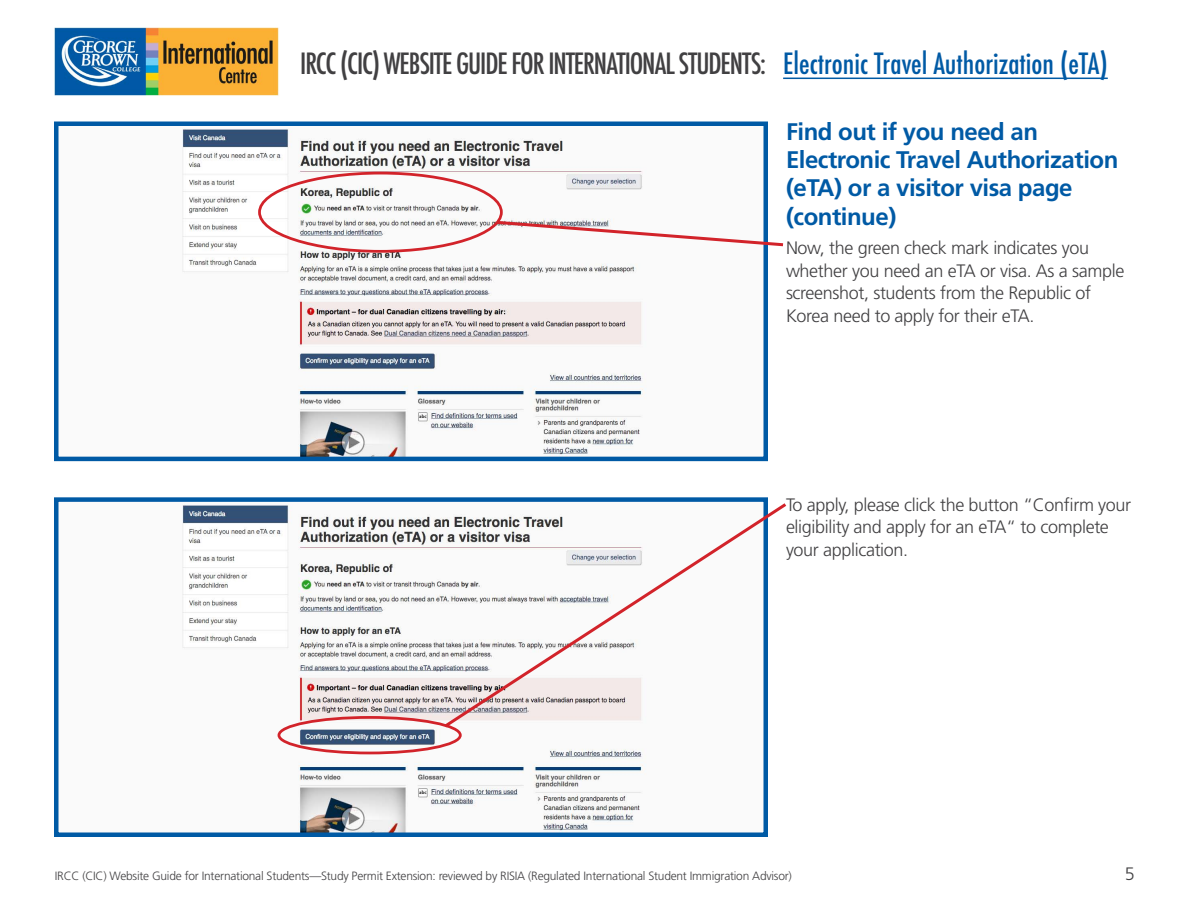
<style>
.page{position:relative;width:1188px;height:918px;background:#fff}
.page>*{position:absolute;margin:0;border:0;box-sizing:border-box;transform-origin:0 0}
.t1{font:500 condensed 28.5px "Futura";letter-spacing:-.035em;color:#414042}
.Header2{font:700 24px/28.5px "Frutiger LT Std";letter-spacing:-.02em;color:#005aa5}
.Body{font:300 18px/22.5px "Frutiger LT Std";letter-spacing:-.02em;color:#414042}
.t2{font:300 12px "Frutiger LT Std";letter-spacing:-.02em;color:#414042}
.s1{color:#005aa5}
</style>
<div class="page">
<img style="left:54px;top:27px;width:225px;height:69px">
<hr style="left:783px;top:78px;width:325px;height:1px;background:#005aa5">
<img style="left:182px;top:128px;width:464px;height:328px">
<div style="left:54px;top:122px;width:714px;height:339px;border:4px solid #005aa5"></div>
<div style="left:258px;top:172px;width:245px;height:81px;border:3px solid #d2232a;border-radius:50%"></div>
<img style="left:182px;top:504px;width:464px;height:328px">
<div style="left:54px;top:497px;width:714px;height:340px;border:4px solid #005aa5"></div>
<div style="left:278px;top:716px;width:184px;height:38px;border:3px solid #d2232a;border-radius:50%"></div>
<svg style="left:441px;top:500px;width:346px;height:230px"></svg>
<svg style="left:494px;top:219px;width:290px;height:29px"></svg>
<h1 class="t1" style="left:300px;top:45px;width:809px">IRCC (CIC) WEBSITE GUIDE FOR INTERNATIONAL STUDENTS: <span class="s1">Electronic Travel Authorization (eTA)</span></h1>
<p class="Header2" style="left:786px;top:117px;width:334px">Find out if you need an<br>Electronic Travel Authorization (eTA) or a visitor visa page (continue)</p>
<p class="Body" style="left:786px;top:237px;width:340px">Now, the green check mark indicates you whether you need an eTA or visa. As a sample screenshot, students from the Republic of Korea need to apply for their eTA.</p>
<p class="Body" style="left:786px;top:494px;width:347px">To apply, please click the button “Confirm your eligibility and apply for an eTA“ to complete your application.</p>
<p class="t2" style="left:55px;top:869px;width:739px">IRCC (CIC) Website Guide for International Students—Study Permit Extension: reviewed by RISIA (Regulated International Student Immigration Advisor)</p>
<p class="Body" style="left:1125px;top:862px;width:12px">5</p>
</div>
